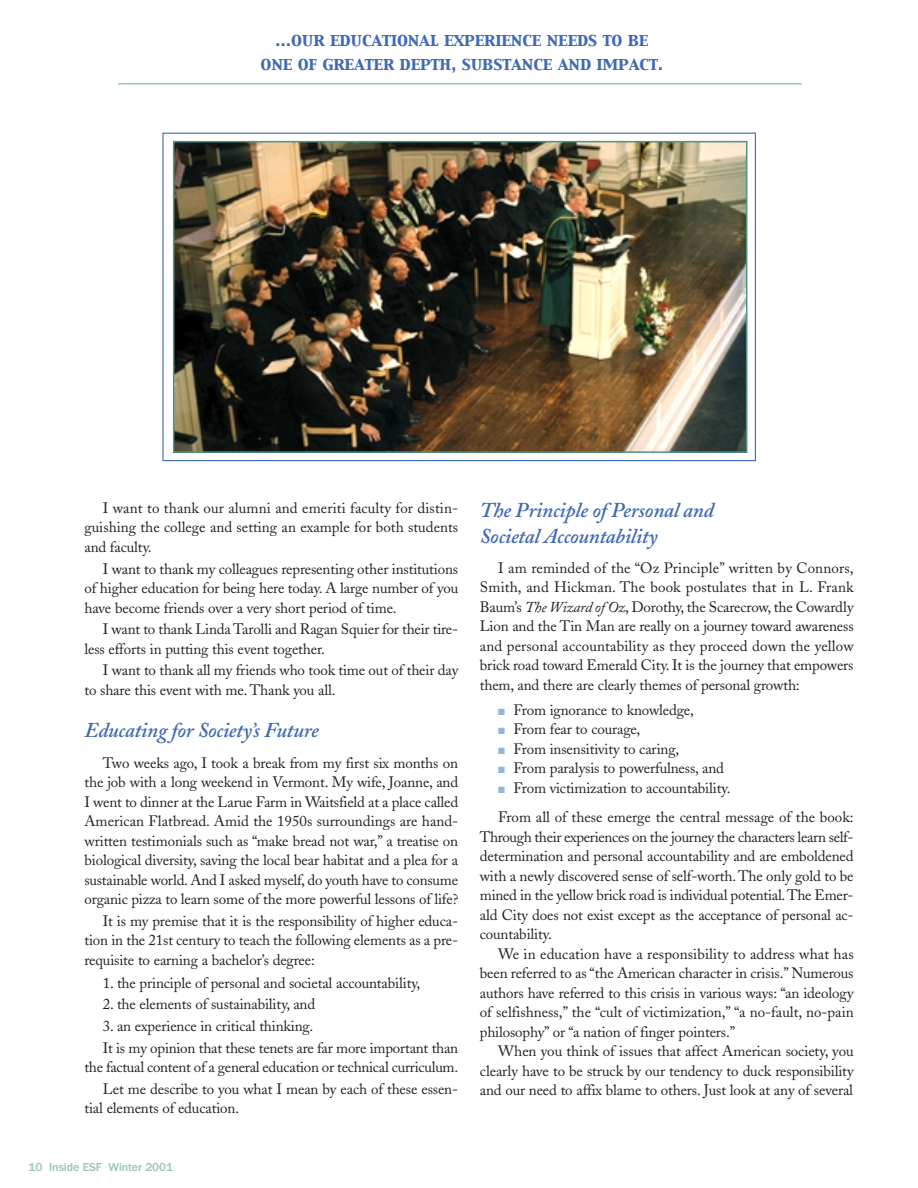
<style>
.page{position:relative;width:918px;height:1188px;background:#fff}
.page>*{position:absolute;margin:0;border:0;box-sizing:border-box;transform-origin:0 0}
.t1{font:italic 600 21px/25.2px "Adobe Caslon";letter-spacing:-.01em;color:#406ab4}
.t2{font:16.5px/24px "Capitals";letter-spacing:-.015em;color:#406ab4;text-align:center}
.t3{font:15px/19.5px "Adobe Caslon";letter-spacing:-.01em;color:#231f20;text-align:justify}
.t4{font:500 12px "Franklin Gothic";letter-spacing:-.01em;color:#97c5b0}
.s1{font-style:italic}
.s2{color:#95b5de}
</style>
<div class="page">
<img style="left:176px;top:144px;width:568px;height:306px">
<div style="left:173px;top:141px;width:574px;height:312px;border:2px solid #4f9384"></div>
<hr style="left:118px;top:83px;width:684px;height:2px;background:#97c5b0">
<p class="t2" style="left:261px;top:28px;width:404px">...OUR EDUCATIONAL EXPERIENCE NEEDS TO BE<br>ONE OF GREATER DEPTH, SUBSTANCE AND IMPACT.</p>
<p class="t3" style="left:84px;top:500px;width:375px;text-indent:18px">I want to thank our alumni and emeriti faculty for distin&shy;guishing the college and setting an example for both students and faculty.</p>
<p class="t3" style="left:84px;top:561px;width:375px;text-indent:18px">I want to thank my colleagues representing other institutions of higher education for being here today. A large number of you have become friends over a very short period of time.</p>
<p class="t3" style="left:84px;top:621px;width:375px;text-indent:18px">I want to thank Linda Tarolli and Ragan Squier for their tire&shy;less efforts in putting this event together.</p>
<p class="t3" style="left:84px;top:662px;width:375px;text-indent:18px">I want to thank all my friends who took time out of their day to share this event with me. Thank you all.</p>
<h1 class="t1" style="left:84px;top:720px;width:236px">Educating for Society’s Future</h1>
<p class="t3" style="left:84px;top:755px;width:375px;text-indent:18px">Two weeks ago, I took a break from my first six months on the job with a long weekend in Vermont. My wife, Joanne, and I went to dinner at the Larue Farm in Waitsfield at a place called American Flatbread. Amid the 1950s surroundings are hand&shy;written testimonials such as “make bread not war,” a treatise on biological diversity, saving the local bear habitat and a plea for a sustainable world. And I asked myself, do youth have to consume organic pizza to learn some of the more powerful lessons of life?</p>
<p class="t3" style="left:84px;top:913px;width:375px;text-indent:18px">It is my premise that it is the responsibility of higher educa&shy;tion in the 21st century to teach the following elements as a pre&shy;requisite to earning a bachelor’s degree:</p>
<p class="t3" style="left:103px;top:975px;width:319px">1. the principle of personal and societal accountability,</p>
<p class="t3" style="left:103px;top:996px;width:214px">2. the elements of sustainability, and</p>
<p class="t3" style="left:103px;top:1017px;width:357px;line-height:21.6px">3. an experience in critical thinking.<br>It is my opinion that these tenets are far more important than</p>
<p class="t3" style="left:84px;top:1058px;width:375px;line-height:21.6px;text-align:right">the factual content of a general education or technical curriculum.<br>Let me describe to you what I mean by each of these essen-</p>
<p class="t3" style="left:84px;top:1100px;width:156px">tial elements of education.</p>
<p class="t4" style="left:28px;top:1163px;width:146px">10 Inside ESF Winter 2001</p>
<h1 class="t1" style="left:480px;top:500px;width:236px">The Principle of Personal and<br>Societal Accountability</h1>
<p class="t3" style="left:480px;top:560px;width:375px;text-indent:18px">I am reminded of the “Oz Principle” written by Connors, Smith, and Hickman. The book postulates that in L. Frank Baum’s <span class="s1">The Wizard of Oz</span>, Dorothy, the Scarecrow, the Cowardly Lion and the Tin Man are really on a journey toward awareness and personal accountability as they proceed down the yellow brick road toward Emerald City. It is the journey that empowers them, and there are clearly themes of personal growth:</p>
<p class="t3" style="left:498px;top:702px;width:197px"><span class="s2">■</span> From ignorance to knowledge,</p>
<p class="t3" style="left:498px;top:721px;width:144px"><span class="s2">■</span> From fear to courage,</p>
<p class="t3" style="left:498px;top:741px;width:183px"><span class="s2">■</span> From insensitivity to caring,</p>
<p class="t3" style="left:498px;top:760px;width:227px"><span class="s2">■</span> From paralysis to powerfulness, and</p>
<p class="t3" style="left:498px;top:775px;width:357px;line-height:29.2px"><span class="s2">■</span> From victimization to accountability.<br>From all of these emerge the central message of the book:</p>
<p class="t3" style="left:480px;top:828px;width:375px">Through their experiences on the journey the characters learn self&shy;determination and personal accountability and are emboldened with a newly discovered sense of self-worth. The only gold to be mined in the yellow brick road is individual potential.The Emer&shy;ald City does not exist except as the acceptance of personal ac&shy;countability.</p>
<p class="t3" style="left:480px;top:945px;width:375px;text-indent:18px">We in education have a responsibility to address what has been referred to as “the American character in crisis.” Numerous authors have referred to this crisis in various ways: “an ideology of selfishness,” the “cult of victimization,” “a no-fault, no-pain philosophy” or “a nation of finger pointers.”</p>
<p class="t3" style="left:480px;top:1043px;width:375px;text-indent:18px">When you think of issues that affect American society, you clearly have to be struck by our tendency to duck responsibility and our need to affix blame to others. Just look at any of several</p>
</div>
